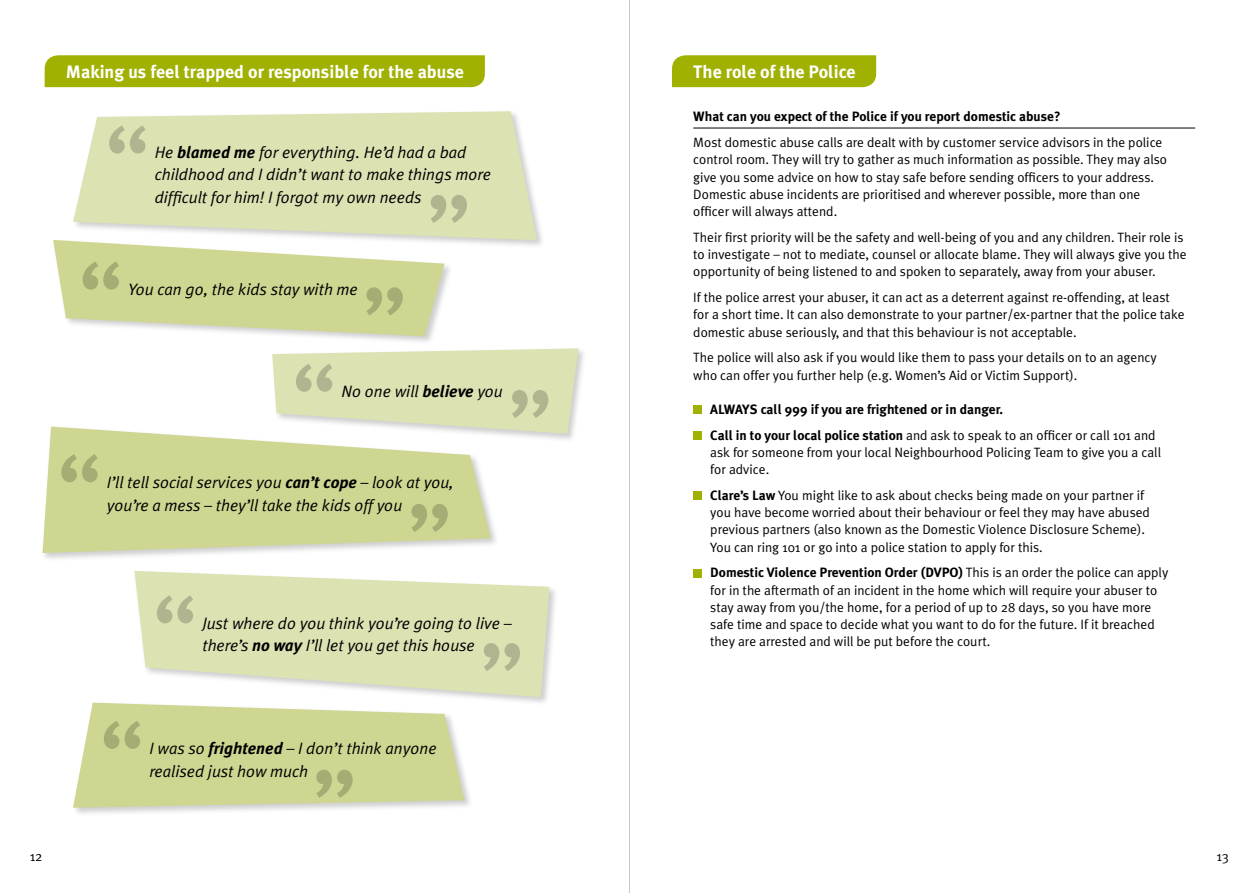
<style>
.page{position:relative;width:1259px;height:893px;background:#fff}
.page>*{position:absolute;margin:0;border:0;box-sizing:border-box;transform-origin:0 0}
.t1{font:105px "Meta Plus Normal";color:#000}
.t2{font:700 18px "Meta Plus";color:#fff}
.t3{font:italic 16.5px/22.5px "Meta Plus Normal";color:#000}
.t4{font:13.5px/17.2px "Meta Plus Normal";color:#000}
.t5{font:700 13.5px "Meta Plus";color:#000}
.s1{font-family:"Meta Plus";font-weight:700}
.s2{font-family:"Meta Plus Normal";font-weight:400}
</style>
<div class="page">
<div style="left:45px;top:55px;width:440px;height:32px;background:#a0b101"></div>
<div style="left:71px;top:109px;width:474px;height:140px;background:#000;opacity:.2"></div>
<svg style="left:73px;top:111px;width:464px;height:129px;background:#e0e4bb"></svg>
<div style="left:133px;top:569px;width:425px;height:137px;background:#000;opacity:.2"></div>
<svg style="left:134px;top:571px;width:415px;height:126px;fill:#dde2b3"></svg>
<div style="left:271px;top:346px;width:316px;height:97px;background:#000;opacity:.2"></div>
<svg style="left:272px;top:348px;width:306px;height:86px;background:#dfe3ba"></svg>
<div style="left:52px;top:238px;width:401px;height:108px;background:#000;opacity:.2"></div>
<svg style="left:53px;top:240px;width:391px;height:96px"></svg>
<div style="left:71px;top:701px;width:402px;height:116px;background:#000;opacity:.2"></div>
<svg style="left:73px;top:703px;width:391px;height:105px;background:#d3d99e"></svg>
<div style="left:41px;top:425px;width:458px;height:137px;background:#000;opacity:.2"></div>
<svg style="left:43px;top:427px;width:448px;height:126px;fill:#cfd691"></svg>
<div style="left:672px;top:55px;width:204px;height:32px;background:#a0b101"></div>
<hr style="left:693px;top:128px;width:502px;height:1px;background:#000">
<div style="left:693px;top:405px;width:9px;height:9px;background:#a0b101"></div>
<div style="left:693px;top:431px;width:9px;height:9px;background:#a0b101"></div>
<div style="left:693px;top:491px;width:9px;height:9px;background:#a0b101"></div>
<div style="left:693px;top:569px;width:9px;height:8px;background:#a0b101"></div>
<hr style="left:629px;top:0;width:1px;height:893px;background:#c6c6c6">
<h2 class="t2" style="left:66px;top:61px;width:400px">Making us feel trapped or responsible for the abuse</h2>
<h1 class="t1" style="left:104px;top:103px;width:49px">“</h1>
<p class="t3" style="left:155px;top:140px;width:338px">He <span class="s1">blamed me</span> for everything. He’d had a bad childhood and I didn’t want to make things more difficult for him! I forgot my own needs</p>
<h1 class="t1" style="left:425px;top:171px;width:49px">”</h1>
<h1 class="t1" style="left:77px;top:239px;width:49px">“</h1>
<p class="t3" style="left:128px;top:278px;width:231px">You can go, the kids stay with me</p>
<h1 class="t1" style="left:361px;top:263px;width:49px">”</h1>
<h1 class="t1" style="left:290px;top:341px;width:49px">“</h1>
<p class="t3" style="left:341px;top:380px;width:163px">No one will <span class="s1">believe</span> you</p>
<h1 class="t1" style="left:507px;top:366px;width:49px">”</h1>
<h1 class="t1" style="left:56px;top:432px;width:49px">“</h1>
<p class="t3" style="left:107px;top:471px;width:348px">I’ll tell social services you <span class="s1">can’t cope</span> – look at you, you’re a mess – they’ll take the kids off you</p>
<h1 class="t1" style="left:406px;top:480px;width:49px">”</h1>
<h1 class="t1" style="left:151px;top:573px;width:49px">“</h1>
<p class="t3" style="left:202px;top:611px;width:311px">Just where do you think you’re going to live – there’s <span class="s1">no way</span> I’ll let you get this house</p>
<h1 class="t1" style="left:478px;top:619px;width:49px">”</h1>
<h1 class="t1" style="left:98px;top:698px;width:49px">“</h1>
<p class="t3" style="left:149px;top:737px;width:289px">I was so <span class="s1">frightened</span> – I don’t think anyone realised just how much</p>
<h1 class="t1" style="left:311px;top:746px;width:49px">”</h1>
<h2 class="t2" style="left:693px;top:61px;width:164px">The role of the Police</h2>
<p class="t5" style="left:693px;top:109px;width:369px">What can you expect of the Police if you report domestic abuse?</p>
<p class="t4" style="left:693px;top:134px;width:475px">Most domestic abuse calls are dealt with by customer service advisors in the police control room. They will try to gather as much information as possible. They may also give you some advice on how to stay safe before sending officers to your address.<br>Domestic abuse incidents are prioritised and wherever possible, more than one officer will always attend.</p>
<p class="t4" style="left:693px;top:228px;width:495px">Their first priority will be the safety and well-being of you and any children. Their role is to investigate – not to mediate, counsel or allocate blame. They will always give you the opportunity of being listened to and spoken to separately, away from your abuser.</p>
<p class="t4" style="left:693px;top:289px;width:493px">If the police arrest your abuser, it can act as a deterrent against re-offending, at least for a short time. It can also demonstrate to your partner/ex-partner that the police take domestic abuse seriously, and that this behaviour is not acceptable.</p>
<p class="t4" style="left:693px;top:349px;width:465px">The police will also ask if you would like them to pass your details on to an agency who can offer you further help (e.g. Women’s Aid or Victim Support).</p>
<p class="t5" style="left:710px;top:401px;width:294px">ALWAYS call 999 if you are frightened or in danger.</p>
<p class="t4" style="left:710px;top:426px;width:452px"><span class="s1">Call in to your local police station</span> and ask to speak to an officer or call 101 and ask for someone from your local Neighbourhood Policing Team to give you a call for advice.</p>
<p class="t4" style="left:710px;top:486px;width:441px"><span class="s1">Clare’s Law</span> You might like to ask about checks being made on your partner if you have become worried about their behaviour or feel they may have abused previous partners (also known as the Domestic Violence Disclosure Scheme).<br>You can ring 101 or go into a police station to apply for this.</p>
<p class="t5" style="left:710px;top:565px;width:459px">Domestic Violence Prevention Order (DVPO) <span class="s2">This is an order the police can apply</span></p>
<p class="t4" style="left:710px;top:581px;width:448px">for in the aftermath of an incident in the home which will require your abuser to stay away from you/the home, for a period of up to 28 days, so you have more safe time and space to decide what you want to do for the future. If it breached they are arrested and will be put before the court.</p>
<p class="t4" style="left:30px;top:848px;width:14px">12</p>
<p class="t4" style="left:1216px;top:848px;width:14px">13</p>
</div>
